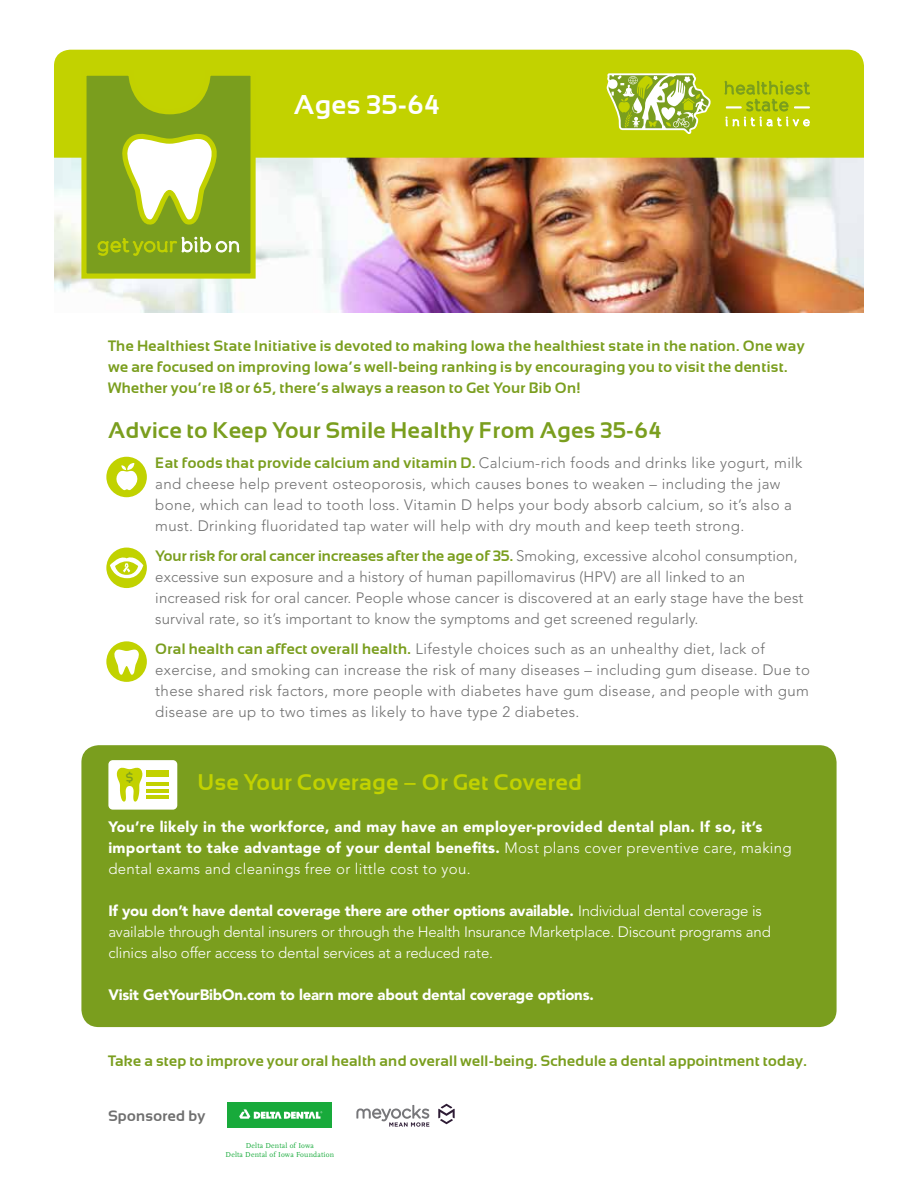
<style>
.page{position:relative;width:918px;height:1188px;background:#fff}
.page>*{position:absolute;margin:0;border:0;box-sizing:border-box;transform-origin:0 0}
.t1{font:700 27px "Sansation";letter-spacing:.025em;color:#fff}
.t2{font:700 22.5px "Sansation";letter-spacing:.025em;color:#7a9e1e}
.t3{font:700 22.5px "Sansation";letter-spacing:.025em;color:#c2d200}
.t4{font:15.9px "Sansation";color:#7a9e1e}
.t5{font:300 15px/21px "Avenir LT Std";letter-spacing:.025em;color:#6f6f6f}
.t6{font:700 15px/21px "Sansation";letter-spacing:.025em;color:#7a9e1e}
.t7{font:300 15px/21px "Avenir LT Std";letter-spacing:-.01em;color:#fff}
.t8{font:900 15px/21px "Avenir LT Std";letter-spacing:.02em;color:#fff}
.t9{font:900 15px "Avenir LT Std";letter-spacing:-.015em;color:#fff}
.t10{font:700 15px "Sansation";letter-spacing:.025em;color:#6f6f6f}
.t11{font:7.5px/9px "Scala";letter-spacing:.025em;color:#18aa3b;text-align:center}
.s1{font-family:"Sansation";font-weight:700;color:#7a9e1e}
.s2{font-family:"Avenir LT Std";font-weight:300;color:#6f6f6f}
.s3{font-family:"Univers LT Std";font-stretch:condensed}
.s4{font-weight:300}
.s5{font-weight:900}
</style>
<div class="page">
<div style="left:228px;top:1102px;width:104px;height:26px;background:#18aa3b"></div>
<svg style="left:239px;top:1109px;width:83px;height:10px"></svg>
<svg style="left:438px;top:1104px;width:17px;height:20px"></svg>
<svg style="left:356px;top:1105px;width:73px;height:22px"></svg>
<img style="left:54px;top:158px;width:810px;height:154px">
<div style="left:54px;top:50px;width:810px;height:108px;background:#c2d200"></div>
<svg style="left:81px;top:71px;width:175px;height:208px;background:#9db736"></svg>
<div style="left:81px;top:745px;width:756px;height:282px;background:#7a9e1e;border-radius:17px"></div>
<div style="left:109px;top:761px;width:67px;height:48px;background:#fff;border-radius:4px"></div>
<div style="left:108px;top:760px;width:69px;height:50px;border:2px solid #fff;border-radius:4px"></div>
<svg style="left:117px;top:768px;width:26px;height:34px"></svg>
<div style="left:146px;top:771px;width:23px;height:6px;background:#c2d100"></div>
<hr style="left:146px;top:782px;width:23px;height:4px;background:#c2d100">
<hr style="left:146px;top:789px;width:23px;height:4px;background:#c2d100">
<hr style="left:146px;top:796px;width:23px;height:3px;background:#c2d100">
<svg style="left:607px;top:73px;width:103px;height:61px"></svg>
<svg style="left:724px;top:81px;width:86px;height:49px;background:#b9cc17"></svg>
<div style="left:106px;top:457px;width:41px;height:40px;background:#c1d200;border-radius:50%"></div>
<svg style="left:116px;top:463px;width:26px;height:28px"></svg>
<div style="left:106px;top:548px;width:41px;height:40px;background:#c1d200;border-radius:50%"></div>
<svg style="left:110px;top:554px;width:33px;height:24px"></svg>
<div style="left:106px;top:641px;width:41px;height:41px;background:#c1d200;border-radius:50%"></div>
<svg style="left:114px;top:649px;width:25px;height:26px"></svg>
<h1 class="t1" style="left:294px;top:89px;width:147px">Ages 35-64</h1>
<p class="t6" style="left:108px;top:335px;width:698px">The Healthiest State Initiative is devoted to making Iowa the healthiest state in the nation. One way we are focused on improving Iowa’s well-being ranking is by encouraging you to visit the dentist.<br>Whether you’re 18 or 65, there’s always a reason to Get Your Bib On!</p>
<h2 class="t2" style="left:108px;top:417px;width:555px">Advice to Keep Your Smile Healthy From Ages 35-64</h2>
<p class="t5" style="left:155px;top:453px;width:649px"><span class="s1">Eat foods that provide calcium and vitamin D.</span> Calcium-rich foods and drinks like yogurt, milk and cheese help prevent osteoporosis, which causes bones to weaken – including the jaw bone, which can lead to tooth loss. Vitamin D helps your body absorb calcium, so it’s also a must. Drinking fluoridated tap water will help with dry mouth and keep teeth strong.</p>
<p class="t6" style="left:155px;top:545px;width:644px">Your risk for oral cancer increases after the age of 35. <span class="s2">Smoking, excessive alcohol consumption,</span></p>
<p class="t5" style="left:155px;top:567px;width:650px">excessive sun exposure and a history of human papillomavirus (HPV) are all linked to an increased risk for oral cancer. People whose cancer is discovered at an early stage have the best survival rate, so it’s important to know the symptoms and get screened regularly.</p>
<p class="t5" style="left:155px;top:639px;width:656px"><span class="s1">Oral health can affect overall health.</span> Lifestyle choices such as an unhealthy diet, lack of exercise, and smoking can increase the risk of many diseases – including gum disease. Due to these shared risk factors, more people with diabetes have gum disease, and people with gum disease are up to two times as likely to have type 2 diabetes.</p>
<p class="t4" style="left:126px;top:769px;width:10px">$</p>
<h2 class="t3" style="left:198px;top:769px;width:386px">Use Your Coverage <span class="s3">–</span> Or Get Covered</h2>
<p class="t8" style="left:108px;top:816px;width:685px">You’re likely in the workforce, and may have an employer-provided dental plan. If so, it’s important to take advantage of your dental benefits. <span class="s4">Most plans cover preventive care, making dental exams and cleanings free or little cost to you.</span></p>
<p class="t7" style="left:108px;top:900px;width:664px"><span class="s5">If you don’t have dental coverage there are other options available.</span> Individual dental coverage is available through dental insurers or through the Health Insurance Marketplace. Discount programs and clinics also offer access to dental services at a reduced rate.</p>
<p class="t9" style="left:108px;top:986px;width:487px">Visit GetYourBibOn.com to learn more about dental coverage options.</p>
<p class="t6" style="left:108px;top:1050px;width:700px">Take a step to improve your oral health and overall well-being. Schedule a dental appointment today.</p>
<p class="t10" style="left:108px;top:1107px;width:99px">Sponsored by</p>
<p class="t11" style="left:226px;top:1141px;width:110px">Delta Dental of Iowa<br>Delta Dental of Iowa Foundation</p>
</div>
